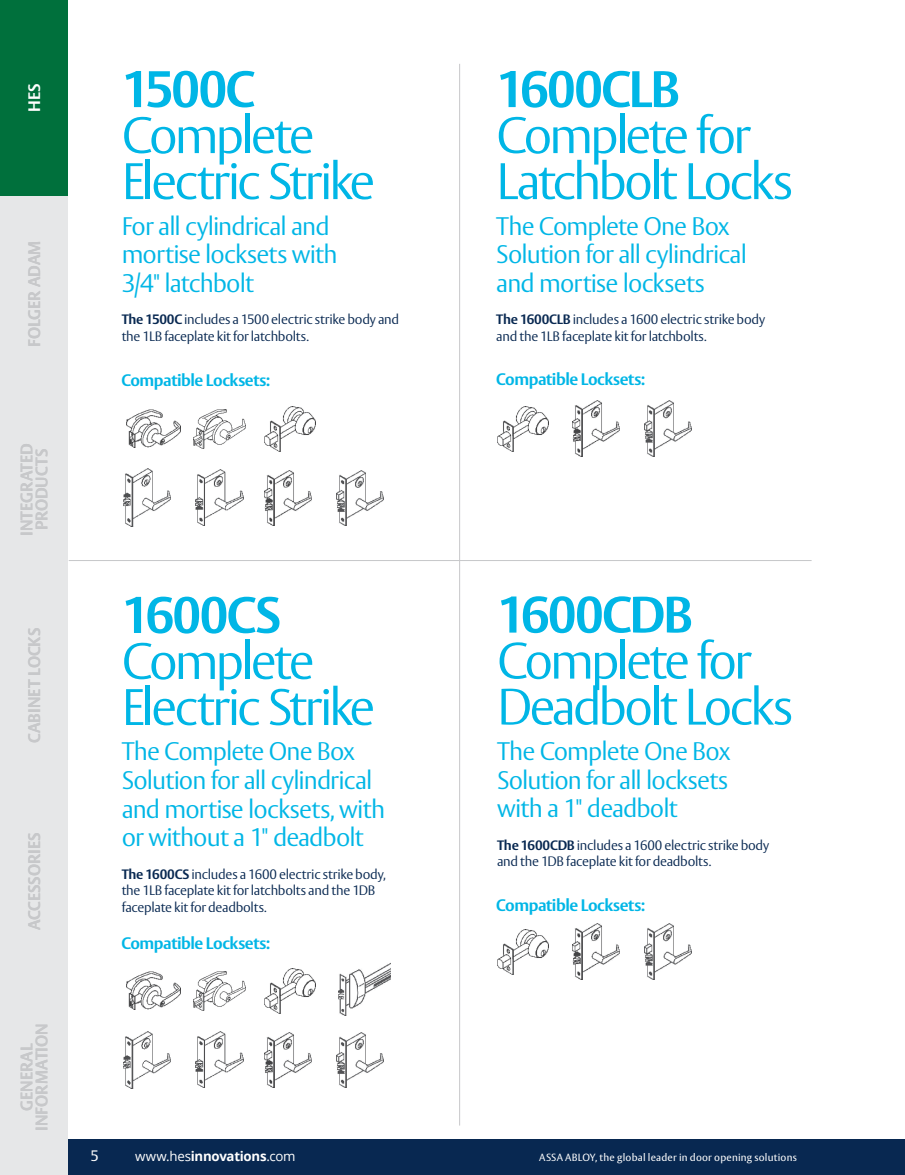
<style>
.page{position:relative;width:905px;height:1175px;background:#fff}
.page>*{position:absolute;margin:0;border:0;box-sizing:border-box;transform-origin:0 0}
.t1{font:300 50.7px/46px "ASSA Vesta";letter-spacing:-.06em;color:#00b6e6}
.t2{font:700 50.7px "ASSA Vesta";letter-spacing:-.04em;color:#00b6e6}
.t3{font:300 25.2px/28.5px "ASSA Vesta";letter-spacing:-.035em;color:#00b6e6}
.t4{font:700 16.5px "ASSA Vesta";letter-spacing:-.025em;color:#00b6e6}
.t5{font:700 16.5px/15px "ASSA Vesta";letter-spacing:.005em;color:#c7c8ca;text-align:center}
.t6{font:700 16.5px "ASSA Vesta";color:#fff}
.t7{font:15px "ASSA Vesta";color:#fff}
.t8{font:300 13.5px/16.5px "ASSA Vesta";letter-spacing:-.02em;color:#082851}
.t9{font:13.35px "Open Sans";letter-spacing:-.015em;color:#fff}
.t10{font:10.35px "ASSA Vesta";letter-spacing:.02em;color:#fff}
.s1{font-weight:700}
</style>
<div class="page">
<div style="left:61px;top:1139px;width:843px;height:35px;background:#082851"></div>
<img style="left:127px;top:971px;width:53px;height:38px">
<img style="left:194px;top:971px;width:52px;height:39px">
<img style="left:123px;top:1031px;width:48px;height:57px">
<img style="left:196px;top:1031px;width:47px;height:56px">
<img style="left:264px;top:1032px;width:47px;height:55px">
<img style="left:572px;top:401px;width:47px;height:55px">
<img style="left:336px;top:1032px;width:47px;height:55px">
<img style="left:644px;top:401px;width:47px;height:55px">
<img style="left:264px;top:968px;width:52px;height:45px">
<img style="left:497px;top:406px;width:52px;height:45px">
<img style="left:339px;top:963px;width:51px;height:52px">
<img style="left:572px;top:923px;width:47px;height:56px">
<img style="left:644px;top:924px;width:47px;height:55px">
<img style="left:497px;top:929px;width:52px;height:45px">
<hr style="left:459px;top:64px;width:1px;height:1061px;background:#c7c8ca">
<hr style="left:69px;top:560px;width:742px;height:1px;background:#c7c8ca">
<img style="left:127px;top:409px;width:53px;height:39px">
<img style="left:194px;top:409px;width:52px;height:39px">
<img style="left:123px;top:469px;width:48px;height:57px">
<img style="left:196px;top:469px;width:47px;height:57px">
<img style="left:264px;top:470px;width:47px;height:55px">
<img style="left:336px;top:470px;width:47px;height:55px">
<img style="left:264px;top:406px;width:52px;height:45px">
<div style="left:0;top:0;width:68px;height:1174px;background:#e6e7e8"></div>
<div style="left:0;top:0;width:68px;height:196px;background:#00703c"></div>
<p class="t6" style="left:24px;top:112px;width:30px;rotate:-90deg">HES</p>
<p class="t5" style="left:27px;top:347px;width:108px;rotate:-90deg">FOLGER ADAM</p>
<p class="t5" style="left:20px;top:536px;width:94px;rotate:-90deg">INTEGRATED<br>PRODUCTS</p>
<p class="t5" style="left:27px;top:743px;width:117px;rotate:-90deg">CABINET LOCKS</p>
<p class="t5" style="left:27px;top:930px;width:100px;rotate:-90deg">ACCESSORIES</p>
<p class="t5" style="left:20px;top:1130px;width:109px;rotate:-90deg">GENERAL<br>INFORMATION</p>
<h1 class="t2" style="left:122px;top:58px;width:135px">1500C</h1>
<h1 class="t1" style="left:122px;top:115px;width:255px">Complete<br>Electric Strike</h1>
<h2 class="t3" style="left:122px;top:213px;width:217px">For all cylindrical and mortise locksets with<br>3/4" latchbolt</h2>
<p class="t8" style="left:122px;top:312px;width:279px"><span class="s1">The 1500C</span> includes a 1500 electric strike body and the 1LB faceplate kit for latchbolts.</p>
<p class="t4" style="left:121px;top:370px;width:150px">Compatible Locksets:</p>
<h1 class="t2" style="left:122px;top:584px;width:161px">1600CS</h1>
<h1 class="t1" style="left:122px;top:640px;width:255px">Complete<br>Electric Strike</h1>
<h2 class="t3" style="left:122px;top:738px;width:265px">The Complete One Box<br>Solution for all cylindrical and mortise locksets, with or without a 1" deadbolt</h2>
<p class="t8" style="left:122px;top:866px;width:266px"><span class="s1">The 1600CS</span> includes a 1600 electric strike body, the 1LB faceplate kit for latchbolts and the 1DB faceplate kit for deadbolts.</p>
<p class="t4" style="left:121px;top:933px;width:150px">Compatible Locksets:</p>
<h1 class="t2" style="left:496px;top:58px;width:185px">1600CLB</h1>
<h1 class="t1" style="left:496px;top:115px;width:298px">Complete for<br>Latchbolt Locks</h1>
<h2 class="t3" style="left:496px;top:213px;width:252px">The Complete One Box<br>Solution for all cylindrical and mortise locksets</h2>
<p class="t8" style="left:496px;top:312px;width:270px"><span class="s1">The 1600CLB</span> includes a 1600 electric strike body and the 1LB faceplate kit for latchbolts.</p>
<p class="t4" style="left:496px;top:369px;width:150px">Compatible Locksets:</p>
<h1 class="t2" style="left:497px;top:583px;width:197px">1600CDB</h1>
<h1 class="t1" style="left:497px;top:640px;width:297px">Complete for<br>Deadbolt Locks</h1>
<h2 class="t3" style="left:497px;top:738px;width:235px;text-align:justify">The Complete One Box Solution for all locksets with a 1" deadbolt</h2>
<p class="t8" style="left:497px;top:837px;width:274px"><span class="s1">The 1600CDB</span> includes a 1600 electric strike body and the 1DB faceplate kit for deadbolts.</p>
<p class="t4" style="left:496px;top:895px;width:150px">Compatible Locksets:</p>
<p class="t7" style="left:91px;top:1146px;width:10px">5</p>
<p class="t9" style="left:135px;top:1147px;width:162px">www.hes<span class="s1">innovations</span>.com</p>
<p class="t10" style="left:539px;top:1151px;width:259px">ASSA ABLOY, the global leader in door opening solutions</p>
</div>
